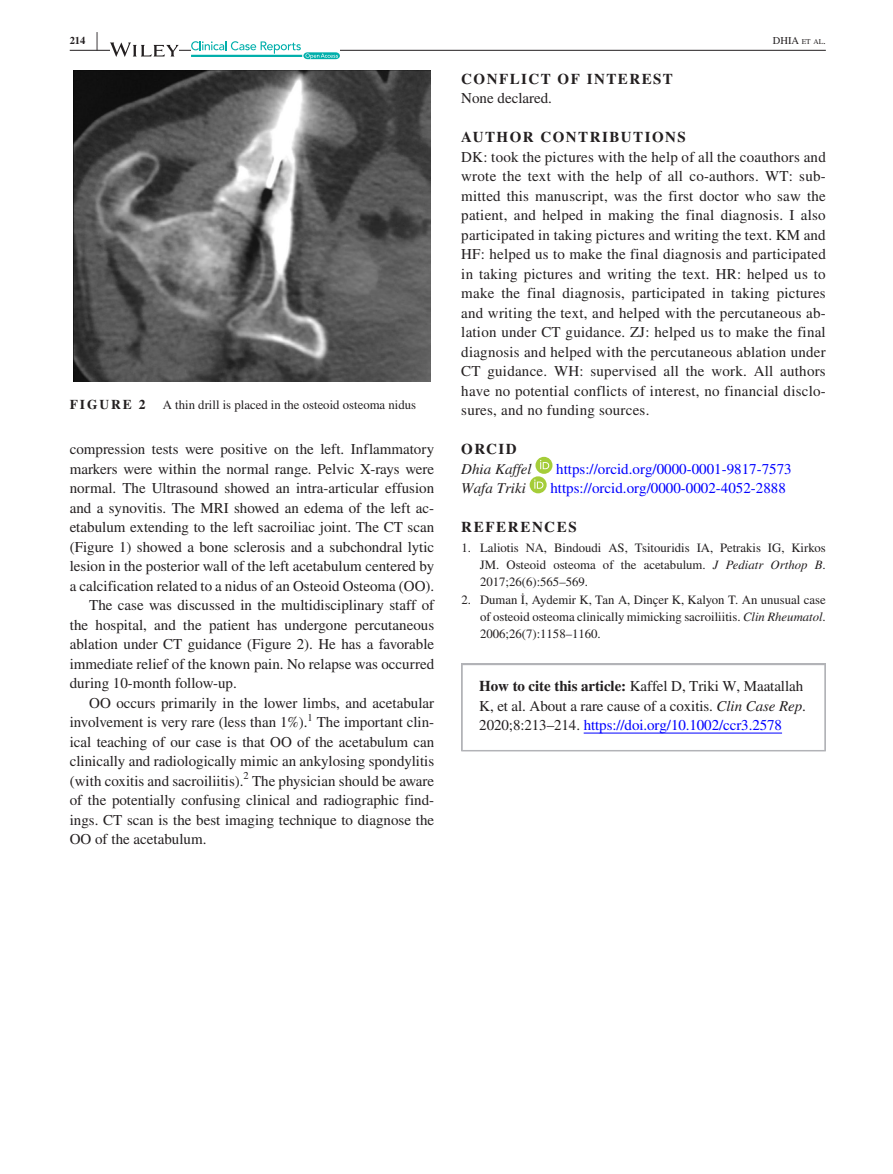
<style>
.page{position:relative;width:893px;height:1174px;background:#fff}
.page>*{position:absolute;margin:0;border:0;box-sizing:border-box;transform-origin:0 0}
.t1{font:700 25.95px "STIX";color:#231f20;scale:.36 1}
.t2{font:15px/19.5px "STIX";color:#231f20;text-align:justify}
.t3{font:15px "STIX";color:#00f}
.t4{font:700 15px "STIX";letter-spacing:.1em;color:#231f20}
.t5{font:italic 15px "STIX";color:#231f20}
.t6{font:700 13.5px "STIX";letter-spacing:.14em;color:#231f20}
.t7{font:12.75px/17.2px "STIX";color:#231f20;text-align:justify}
.t8{font:10.5px "STIX";color:#231f20}
.t9{font:700 10.5px "STIX";color:#231f20}
.t10{font:10.5px "STIX";color:#231f20}
.s1{font-size:7.35px}
.s2{font-style:italic}
.s3{font-weight:700}
.s4{color:#00f}
</style>
<div class="page">
<hr style="left:70px;top:50px;width:756px;height:1px;background:#231f20">
<svg style="left:110px;top:42px;width:69px;height:15px"></svg>
<svg style="left:191px;top:41px;width:149px;height:18px"></svg>
<svg style="left:461px;top:663px;width:365px;height:87px"></svg>
<div style="left:463px;top:665px;width:361px;height:142px;background:#fff"></div>
<hr style="left:461px;top:750px;width:365px;height:1px;background:#b2b3b7">
<hr style="left:584px;top:732px;width:198px;height:1px;background:#00f">
<svg style="left:535px;top:457px;width:17px;height:17px"></svg>
<svg style="left:540px;top:460px;width:9px;height:9px"></svg>
<div style="left:530px;top:476px;width:17px;height:17px;background:#a5cd39;border-radius:50%"></div>
<svg style="left:534px;top:479px;width:9px;height:10px"></svg>
<img style="left:73px;top:70px;width:358px;height:312px">
<p class="t9" style="left:70px;top:34px;width:17px">214</p>
<h1 class="t1" style="left:96px;top:26px;width:7px">|</h1>
<p class="t8" style="left:773px;top:33px;width:54px">DHIA <span class="s1">et al</span>.</p>
<p class="t6" style="left:70px;top:396px;width:77px">FIGURE 2</p>
<p class="t7" style="left:163px;top:397px;width:255px">A thin drill is placed in the osteoid osteoma nidus</p>
<p class="t2" style="left:70px;top:440px;width:366px">compression tests were positive on the left. Inflammatory</p>
<p class="t2" style="left:70px;top:460px;width:366px">markers were within the normal range. Pelvic X-rays were</p>
<p class="t2" style="left:70px;top:479px;width:366px">normal. The Ultrasound showed an intra-articular effusion</p>
<p class="t2" style="left:70px;top:499px;width:366px">and a synovitis. The MRI showed an edema of the left ac-</p>
<p class="t2" style="left:70px;top:518px;width:366px">etabulum extending to the left sacroiliac joint. The CT scan</p>
<p class="t2" style="left:70px;top:538px;width:366px">(Figure 1) showed a bone sclerosis and a subchondral lytic</p>
<p class="t2" style="left:70px;top:557px;width:366px">lesion in the posterior wall of the left acetabulum centered by</p>
<p class="t2" style="left:70px;top:577px;width:366px">a calcification related to a nidus of an Osteoid Osteoma (OO).</p>
<p class="t2" style="left:89px;top:596px;width:346px">The case was discussed in the multidisciplinary staff of</p>
<p class="t2" style="left:70px;top:616px;width:366px">the hospital, and the patient has undergone percutaneous</p>
<p class="t2" style="left:70px;top:635px;width:366px">ablation under CT guidance (Figure 2). He has a favorable</p>
<p class="t2" style="left:70px;top:655px;width:366px">immediate relief of the known pain. No relapse was occurred</p>
<p class="t2" style="left:70px;top:674px;width:169px">during 10-month follow-up.</p>
<p class="t2" style="left:89px;top:694px;width:347px">OO occurs primarily in the lower limbs, and acetabular</p>
<p class="t2" style="left:70px;top:713px;width:239px">involvement is very rare (less than 1%).</p>
<p class="t10" style="left:308px;top:710px;width:7px">1</p>
<p class="t2" style="left:70px;top:713px;width:366px;text-indent:247px">The important clin&shy;ical teaching of our case is that OO of the acetabulum can clinically and radiologically mimic an ankylosing spondylitis (with coxitis and sacroiliitis).</p>
<p class="t10" style="left:244px;top:768px;width:7px">2</p>
<p class="t2" style="left:70px;top:772px;width:366px;text-indent:182px">The physician should be aware of the potentially confusing clinical and radiographic find&shy;ings. CT scan is the best imaging technique to diagnose the OO of the acetabulum.</p>
<p class="t4" style="left:461px;top:70px;width:213px">CONFLICT OF INTEREST</p>
<p class="t2" style="left:461px;top:89px;width:92px">None declared.</p>
<p class="t4" style="left:461px;top:128px;width:226px">AUTHOR CONTRIBUTIONS</p>
<p class="t2" style="left:461px;top:148px;width:366px">DK: took the pictures with the help of all the coauthors and wrote the text with the help of all co-authors. WT: sub&shy;mitted this manuscript, was the first doctor who saw the patient, and helped in making the final diagnosis. I also participated in taking pictures and writing the text. KM and HF: helped us to make the final diagnosis and participated in taking pictures and writing the text. HR: helped us to make the final diagnosis, participated in taking pictures and writing the text, and helped with the percutaneous ab&shy;lation under CT guidance. ZJ: helped us to make the final diagnosis and helped with the percutaneous ablation under CT guidance. WH: supervised all the work. All authors have no potential conflicts of interest, no financial disclo&shy;sures, and no funding sources.</p>
<p class="t4" style="left:461px;top:440px;width:57px">ORCID</p>
<p class="t5" style="left:461px;top:458px;width:72px">Dhia Kaffel</p>
<p class="t3" style="left:556px;top:458px;width:237px">https://orcid.org/0000-0001-9817-7573</p>
<p class="t5" style="left:461px;top:478px;width:66px">Wafa Triki</p>
<p class="t3" style="left:550px;top:478px;width:237px">https://orcid.org/0000-0002-4052-2888</p>
<p class="t4" style="left:461px;top:518px;width:117px">REFERENCES</p>
<p class="t7" style="left:480px;top:540px;width:347px;text-indent:-19px">1. Laliotis NA, Bindoudi AS, Tsitouridis IA, Petrakis IG, Kirkos JM. Osteoid osteoma of the acetabulum. <span class="s2">J Pediatr Orthop B</span>.<br>2017;26(6):565–569.</p>
<p class="t7" style="left:480px;top:591px;width:347px;text-indent:-19px">2. Duman İ, Aydemir K, Tan A, Dinçer K, Kalyon T. An unusual case of osteoid osteoma clinically mimicking sacroiliitis. <span class="s2">Clin Rheumatol</span>.<br>2006;26(7):1158–1160.</p>
<p class="t2" style="left:479px;top:677px;width:328px;text-align:left"><span class="s3">How to cite this article:</span> Kaffel D, Triki W, Maatallah<br>K, et al. About a rare cause of a coxitis. <span class="s2">Clin Case Rep</span>.<br>2020;8:213–214. <span class="s4">https://doi.org/10.1002/ccr3.2578</span></p>
</div>
